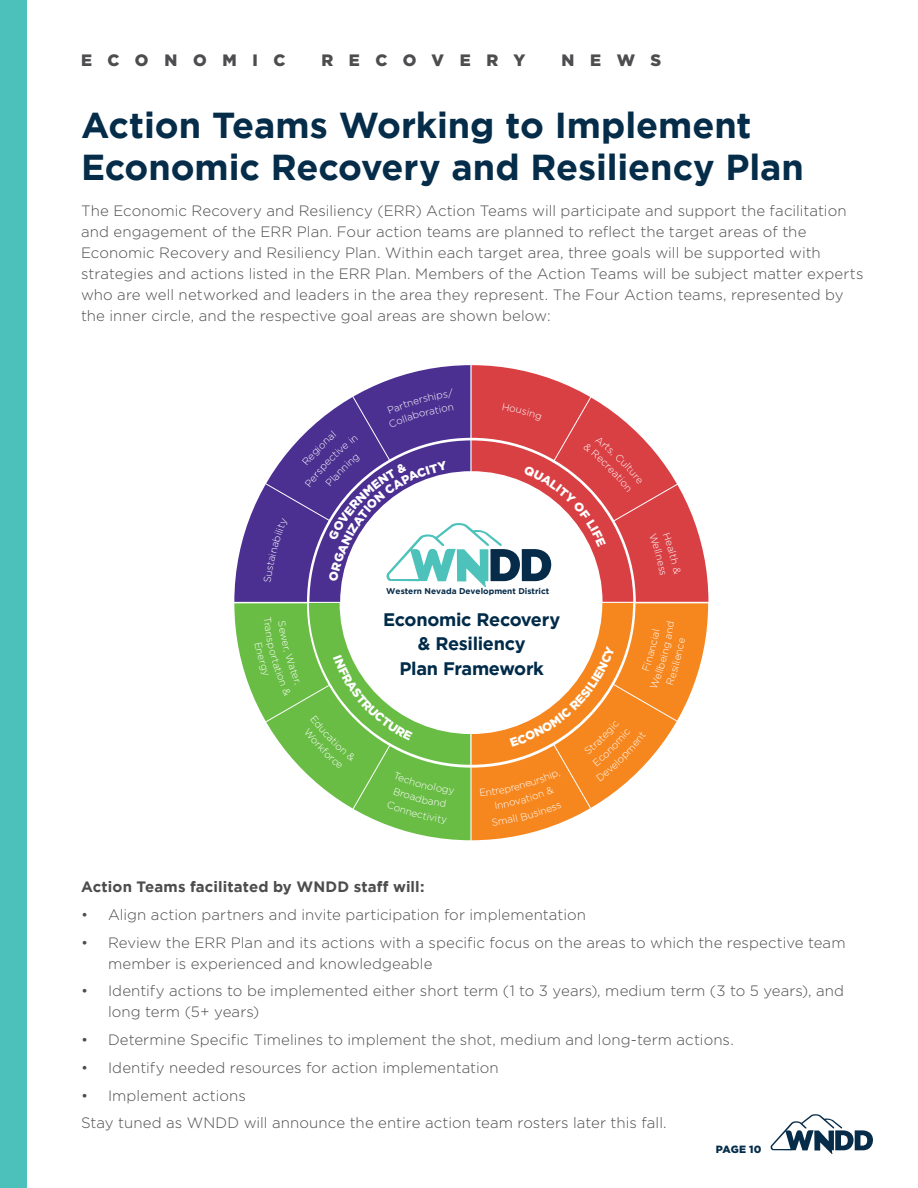
<style>
.page{position:relative;width:918px;height:1188px;background:#fff}
.page>*{position:absolute;margin:0;border:0;box-sizing:border-box;transform-origin:0 0}
.t1{font:700 36px/42px "Gotham";color:#052c49}
.t2{font:700 18.15px/24.3px "Gotham";letter-spacing:-.02em;color:#002b49;text-align:center}
.t3{font:900 16.5px "Gotham";letter-spacing:.95em;color:#4d4d4f}
.t4{font:300 15px/21px "Gotham";letter-spacing:.005em;color:#4d4d4f}
.t5{font:700 15px "Gotham";letter-spacing:.01em;color:#4d4d4f}
.t6{font:900 10.5px "Gotham";letter-spacing:.01em;color:#052c49}
.t7{font:700 8.25px "Gotham";color:#072c49}
</style>
<div class="page">
<svg style="left:770px;top:1114px;width:103px;height:40px"></svg>
<div style="left:0;top:0;width:27px;height:1188px;background:#4cc1bb"></div>
<svg style="left:234px;top:603px;width:236px;height:237px"></svg>
<svg style="left:472px;top:365px;width:236px;height:237px"></svg>
<svg style="left:471px;top:603px;width:237px;height:237px"></svg>
<svg style="left:234px;top:365px;width:236px;height:237px"></svg>
<svg style="left:255px;top:389px;width:430px;height:437px"></svg>
<p class="t3" style="left:81px;top:51px;width:206px">ECONOMIC</p>
<p class="t3" style="left:321px;top:51px;width:206px">RECOVERY</p>
<p class="t3" style="left:561px;top:51px;width:101px">NEWS</p>
<p class="t1" style="left:81px;top:103px;width:725px">Action Teams Working to Implement<br>Economic Recovery and Resiliency Plan</p>
<p class="t4" style="left:81px;top:200px;width:784px">The Economic Recovery and Resiliency (ERR) Action Teams will participate and support the facilitation and engagement of the ERR Plan. Four action teams are planned to reflect the target areas of the Economic Recovery and Resiliency Plan. Within each target area, three goals will be supported with strategies and actions listed in the ERR Plan. Members of the Action Teams will be subject matter experts who are well networked and leaders in the area they represent. The Four Action teams, represented by the inner circle, and the respective goal areas are shown below:</p>
<p class="t7" style="left:386px;top:586px;width:164px">Western Nevada Development District</p>
<p class="t2" style="left:383px;top:607px;width:179px">Economic Recovery &amp; Resiliency<br>Plan Framework</p>
<p class="t5" style="left:81px;top:878px;width:345px">Action Teams facilitated by WNDD staff will:</p>
<p class="t4" style="left:81px;top:904px;width:507px">• Align action partners and invite participation for implementation</p>
<p class="t4" style="left:108px;top:932px;width:739px;text-indent:-27px">• Review the ERR Plan and its actions with a specific focus on the areas to which the respective team member is experienced and knowledgeable</p>
<p class="t4" style="left:108px;top:980px;width:738px;text-indent:-27px">• Identify actions to be implemented either short term (1 to 3 years), medium term (3 to 5 years), and long term (5+ years)</p>
<p class="t4" style="left:81px;top:1029px;width:654px">• Determine Specific Timelines to implement the shot, medium and long-term actions.</p>
<p class="t4" style="left:81px;top:1057px;width:419px">• Identify needed resources for action implementation</p>
<p class="t4" style="left:81px;top:1085px;width:166px">• Implement actions</p>
<p class="t4" style="left:81px;top:1112px;width:587px">Stay tuned as WNDD will announce the entire action team rosters later this fall.</p>
<p class="t6" style="left:716px;top:1143px;width:47px">PAGE 10</p>
</div>
